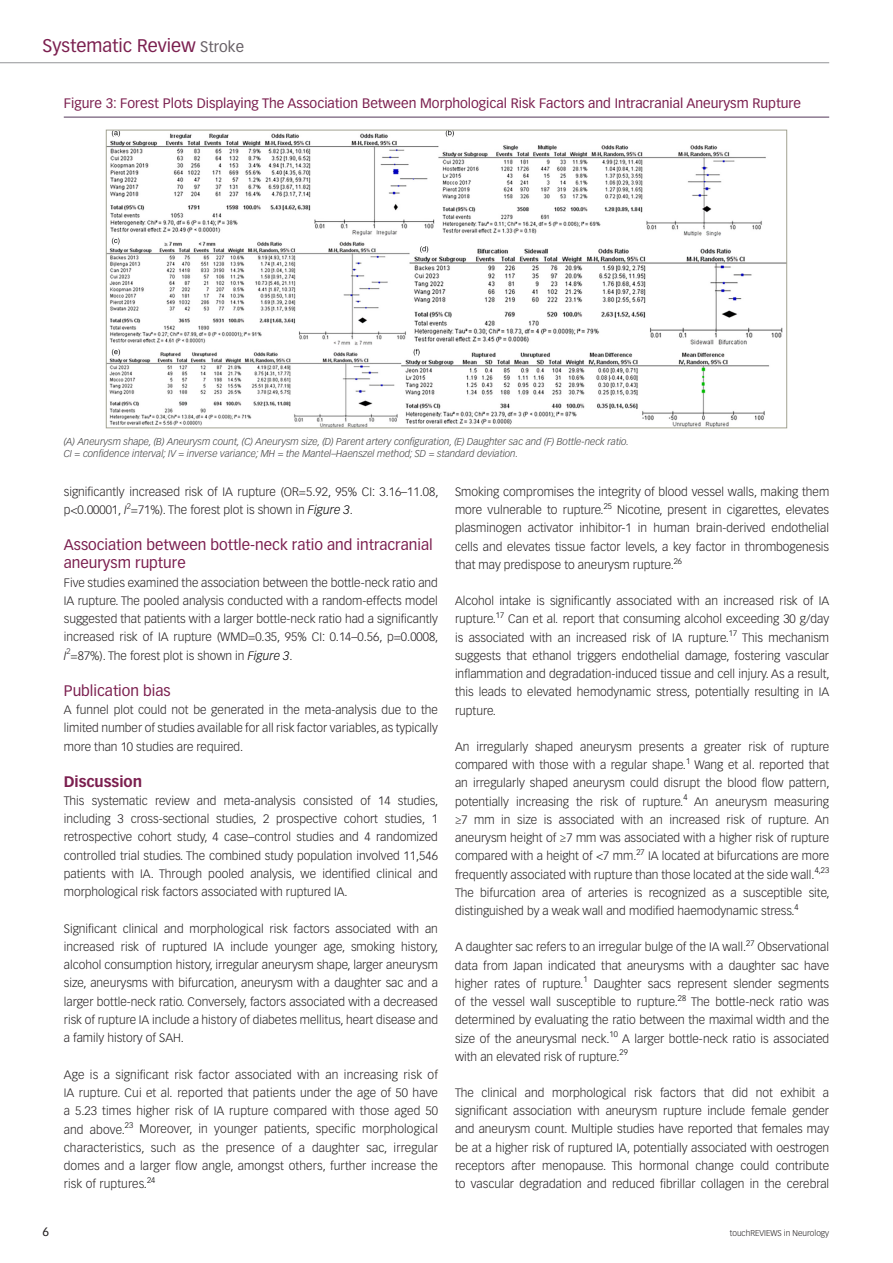
<style>
.page{position:relative;width:893px;height:1263px;background:#fff}
.page>*{position:absolute;margin:0;border:0;box-sizing:border-box;transform-origin:0 0}
.t1{font:18px "Vectora LT Std";color:#7b1f4f}
.t2{font:15px/18px "Vectora LT Std";color:#7b1f4f}
.t3{font:700 15px "Vectora LT Std";color:#7b1f4f}
.t4{font:13.5px "Vectora LT Std";color:#7b1f4f}
.t5{font:300 12px/18.3px "Vectora LT Std";color:#231f20;text-align:justify}
.t6{font:12px "Vectora LT Std";color:#231f20}
.t7{font:italic 300 9.75px/12px "Vectora LT Std";color:#3e3e3f}
.t8{font:300 8.25px "Vectora LT Std";color:#231f20}
.t9{font:300 7.95px "Vectora LT Std";color:#000}
.t10{font:300 7.95px "Vectora LT Std";color:#231f20}
.s1{font-size:15px;color:#686166}
.s2{font-style:italic}
.s3{font-style:italic;color:#000}
</style>
<div class="page">
<hr style="left:0;top:62px;width:829px;height:1px;background:#939598">
<hr style="left:64px;top:117px;width:765px;height:1px;background:#533759">
<img style="left:108px;top:132px;width:677px;height:294px">
<h1 class="t1" style="left:43px;top:35px;width:203px">Systematic Review <span class="s1">Stroke</span></h1>
<p class="t4" style="left:64px;top:96px;width:739px">Figure 3: Forest Plots Displaying The Association Between Morphological Risk Factors and Intracranial Aneurysm Rupture</p>
<p class="t7" style="left:64px;top:435px;width:567px">(A) Aneurysm shape, (B) Aneurysm count, (C) Aneurysm size, (D) Parent artery configuration, (E) Daughter sac and (F) Bottle-neck ratio.<br>CI = confidence interval; IV = inverse variance; MH = the Mantel–Haenszel method; SD = standard deviation.</p>
<p class="t6" style="left:43px;top:1224px;width:8px">6</p>
<p class="t5" style="left:64px;top:483px;width:376px">significantly increased risk of IA rupture (OR=5.92, 95% CI: 3.16–11.08, p&lt;0.00001, <span class="s2">I</span> =71%). The forest plot is shown in <span class="s3">Figure 3</span>.</p>
<p class="t10" style="left:127px;top:501px;width:6px">2</p>
<p class="t2" style="left:64px;top:536px;width:370px">Association between bottle-neck ratio and intracranial aneurysm rupture</p>
<p class="t5" style="left:64px;top:573px;width:376px">Five studies examined the association between the bottle-neck ratio and IA rupture. The pooled analysis conducted with a random-effects model suggested that patients with a larger bottle-neck ratio had a significantly increased risk of IA rupture (WMD=0.35, 95% CI: 0.14–0.56, p=0.0008, <span class="s2">I</span> =87%). The forest plot is shown in <span class="s3">Figure 3</span>.</p>
<p class="t10" style="left:66px;top:647px;width:6px">2</p>
<p class="t2" style="left:64px;top:681px;width:109px">Publication bias</p>
<p class="t5" style="left:64px;top:701px;width:376px">A funnel plot could not be generated in the meta-analysis due to the limited number of studies available for all risk factor variables, as typically more than 10 studies are required.</p>
<p class="t3" style="left:64px;top:772px;width:80px">Discussion</p>
<p class="t5" style="left:64px;top:792px;width:376px">This systematic review and meta-analysis consisted of 14 studies, including 3 cross-sectional studies, 2 prospective cohort studies, 1 retrospective cohort study, 4 case–control studies and 4 randomized controlled trial studies. The combined study population involved 11,546 patients with IA. Through pooled analysis, we identified clinical and morphological risk factors associated with ruptured IA.</p>
<p class="t5" style="left:64px;top:919px;width:376px">Significant clinical and morphological risk factors associated with an increased risk of ruptured IA include younger age, smoking history, alcohol consumption history, irregular aneurysm shape, larger aneurysm size, aneurysms with bifurcation, aneurysm with a daughter sac and a larger bottle-neck ratio. Conversely, factors associated with a decreased risk of rupture IA include a history of diabetes mellitus, heart disease and a family history of SAH.</p>
<p class="t5" style="left:64px;top:1065px;width:376px">Age is a significant risk factor associated with an increasing risk of IA rupture. Cui et al<span class="s2">.</span> reported that patients under the age of 50 have a 5.23 times higher risk of IA rupture compared with those aged 50 and above.<sup>23</sup> Moreover, in younger patients, specific morphological characteristics, such as the presence of a daughter sac, irregular domes and a larger flow angle, amongst others, further increase the risk of ruptures.</p>
<p class="t9" style="left:147px;top:1175px;width:10px">24</p>
<p class="t5" style="left:455px;top:483px;width:376px">Smoking compromises the integrity of blood vessel walls, making them more vulnerable to rupture.</p>
<p class="t9" style="left:604px;top:501px;width:10px">25</p>
<p class="t5" style="left:455px;top:501px;width:376px;text-indent:162px">Nicotine, present in cigarettes, elevates plasminogen activator inhibitor-1 in human brain-derived endothelial cells and elevates tissue factor levels, a key factor in thrombogenesis that may predispose to aneurysm rupture.</p>
<p class="t9" style="left:674px;top:556px;width:10px">26</p>
<p class="t5" style="left:455px;top:592px;width:376px">Alcohol intake is significantly associated with an increased risk of IA rupture.<sup>17</sup> Can et al<span class="s2">.</span> report that consuming alcohol exceeding 30 g/day is associated with an increased risk of IA rupture.</p>
<p class="t9" style="left:729px;top:629px;width:10px">17</p>
<p class="t5" style="left:455px;top:628px;width:376px;text-indent:287px">This mechanism suggests that ethanol triggers endothelial damage, fostering vascular inflammation and degradation-induced tissue and cell injury. As a result, this leads to elevated hemodynamic stress, potentially resulting in IA rupture.</p>
<p class="t5" style="left:455px;top:738px;width:376px">An irregularly shaped aneurysm presents a greater risk of rupture compared with those with a regular shape.</p>
<p class="t9" style="left:686px;top:756px;width:6px">1</p>
<p class="t5" style="left:455px;top:756px;width:376px;text-indent:239px">Wang et al. reported that an irregularly shaped aneurysm could disrupt the blood flow pattern, potentially increasing the risk of rupture.<sup>4</sup> An aneurysm measuring ≥7 mm in size is associated with an increased risk of rupture. An aneurysm height of ≥7 mm was associated with a higher risk of rupture compared with a height of &lt;7 mm.</p>
<p class="t9" style="left:636px;top:847px;width:10px">27</p>
<p class="t5" style="left:455px;top:847px;width:376px;text-indent:193px">IA located at bifurcations are more frequently associated with rupture than those located at the side wall.</p>
<p class="t9" style="left:815px;top:866px;width:16px">4,23</p>
<p class="t5" style="left:455px;top:883px;width:376px">The bifurcation area of arteries is recognized as a susceptible site, distinguished by a weak wall and modified haemodynamic stress.</p>
<p class="t9" style="left:794px;top:902px;width:6px">4</p>
<p class="t5" style="left:455px;top:938px;width:293px">A daughter sac refers to an irregular bulge of the IA wall.</p>
<p class="t9" style="left:746px;top:938px;width:10px">27</p>
<p class="t5" style="left:455px;top:938px;width:376px;text-indent:302px">Observational data from Japan indicated that aneurysms with a daughter sac have higher rates of rupture.<sup>1</sup></p>
<p class="t5" style="left:455px;top:974px;width:376px;text-indent:139px">Daughter sacs represent slender segments of the vessel wall susceptible to rupture.<sup>28</sup> The bottle-neck ratio was determined by evaluating the ratio between the maximal width and the size of the aneurysmal neck.</p>
<p class="t9" style="left:610px;top:1030px;width:10px">10</p>
<p class="t5" style="left:622px;top:1029px;width:209px">A larger bottle-neck ratio is associated</p>
<p class="t5" style="left:455px;top:1047px;width:166px">with an elevated risk of rupture.</p>
<p class="t9" style="left:620px;top:1048px;width:10px">29</p>
<p class="t5" style="left:455px;top:1084px;width:376px">The clinical and morphological risk factors that did not exhibit a significant association with aneurysm rupture include female gender and aneurysm count. Multiple studies have reported that females may be at a higher risk of ruptured IA, potentially associated with oestrogen receptors after menopause. This hormonal change could contribute to vascular degradation and reduced fibrillar collagen in the cerebral</p>
<p class="t8" style="left:730px;top:1228px;width:101px">touchREVIEWS in Neurology</p>
</div>
